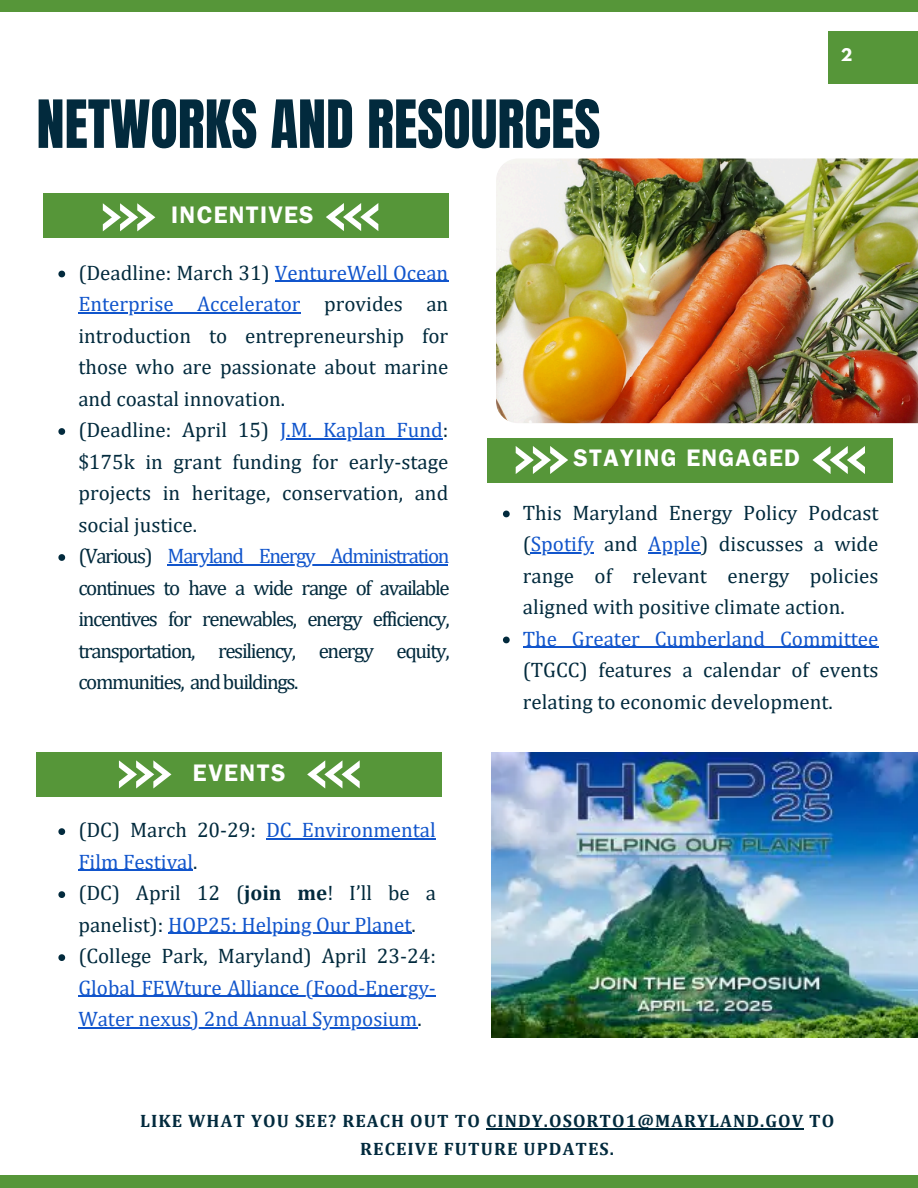
<style>
.page{position:relative;width:918px;height:1188px;background:#fff}
.page>*{position:absolute;margin:0;border:0;box-sizing:border-box;transform-origin:0 0}
.t1{font:56.4px "Anton";color:#022a3d}
.t2{font:24px "Franklin Gothic LT Pro Dm";letter-spacing:.05em;color:#fff}
.t3{font:21px/31.5px "Cambria";color:#022a3d}
.t4{font:21px/31.5px "Cambria";color:#15c}
.t5{font:700 18px/28.2px "Cambria";letter-spacing:.06em;color:#022a3d;text-align:center}
.t6{font:700 15.45px "League Spartan";color:#fff}
.s1{color:#15c}
.s2{color:#022a3d}
.s3{font-weight:700}
</style>
<div class="page">
<img style="left:496px;top:158px;width:422px;height:265px">
<div style="left:43px;top:194px;width:405px;height:44px;background:#569639"></div>
<div style="left:0;top:0;width:918px;height:12px;background:#569639"></div>
<div style="left:0;top:1175px;width:918px;height:13px;background:#569639"></div>
<div style="left:487px;top:438px;width:406px;height:44px;background:#569639"></div>
<div style="left:828px;top:32px;width:90px;height:52px;background:#569639"></div>
<img style="left:492px;top:752px;width:426px;height:285px">
<svg style="left:58px;top:271px;width:7px;height:6px"></svg>
<hr style="left:275px;top:281px;width:173px;height:1px;background:#15c">
<hr style="left:78px;top:312px;width:223px;height:1px;background:#15c">
<svg style="left:58px;top:428px;width:7px;height:7px"></svg>
<hr style="left:280px;top:438px;width:163px;height:1px;background:#15c">
<svg style="left:58px;top:554px;width:7px;height:7px"></svg>
<hr style="left:168px;top:564px;width:280px;height:1px;background:#15c">
<hr style="left:486px;top:1128px;width:234px;height:1px;background:#022a3d">
<hr style="left:720px;top:1128px;width:84px;height:1px;background:#022a3d">
<svg style="left:503px;top:511px;width:7px;height:6px"></svg>
<hr style="left:531px;top:552px;width:63px;height:1px;background:#15c">
<hr style="left:648px;top:552px;width:53px;height:1px;background:#15c">
<svg style="left:503px;top:637px;width:7px;height:6px"></svg>
<hr style="left:523px;top:647px;width:355px;height:1px;background:#15c">
<div style="left:36px;top:752px;width:406px;height:45px;background:#569639"></div>
<svg style="left:119px;top:760px;width:52px;height:29px"></svg>
<svg style="left:58px;top:828px;width:7px;height:7px"></svg>
<hr style="left:266px;top:838px;width:170px;height:2px;background:#15c">
<hr style="left:78px;top:870px;width:115px;height:1px;background:#15c">
<svg style="left:58px;top:891px;width:7px;height:7px"></svg>
<hr style="left:168px;top:933px;width:244px;height:1px;background:#15c">
<svg style="left:58px;top:954px;width:7px;height:7px"></svg>
<hr style="left:78px;top:996px;width:358px;height:1px;background:#15c">
<hr style="left:78px;top:1027px;width:339px;height:2px;background:#15c">
<svg style="left:307px;top:760px;width:52px;height:29px"></svg>
<svg style="left:103px;top:203px;width:52px;height:28px"></svg>
<svg style="left:326px;top:203px;width:52px;height:28px"></svg>
<svg style="left:516px;top:446px;width:52px;height:28px"></svg>
<svg style="left:812px;top:446px;width:53px;height:28px"></svg>
<p class="t1" style="left:36px;top:84px;width:565px">NETWORKS AND RESOURCES</p>
<p class="t2" style="left:171px;top:207px;width:144px">INCENTIVES</p>
<h1 class="t6" style="left:841px;top:47px;width:13px">2</h1>
<p class="t3" style="left:78px;top:256px;width:372px">(Deadline: March 31) <span class="s1">VentureWell Ocean</span></p>
<p class="t3" style="left:78px;top:288px;width:371px"><span class="s1">Enterprise Accelerator</span> provides an introduction to entrepreneurship for those who are passionate about marine and coastal innovation.<br>(Deadline: April 15)</p>
<h2 class="t3" style="left:78px;top:414px;width:371px;text-indent:202px"><span class="s1">J.M. Kaplan Fund</span>: $175k in grant funding for early-stage projects in heritage, conservation, and social justice.<br>(Various)</h2>
<p class="t3" style="left:78px;top:540px;width:373px;text-align:justify;text-indent:89px"><span class="s1">Maryland Energy Administration </span>continues to have a wide range of available incentives for renewables, energy efficiency, transportation, resiliency, energy equity, communities, and buildings.</p>
<p class="t2" style="left:193px;top:765px;width:94px">EVENTS</p>
<p class="t4" style="left:78px;top:814px;width:359px"><span class="s2">(DC) March 20-29:</span> DC Environmental<br>Film Festival<span class="s2">.</span></p>
<p class="t3" style="left:78px;top:877px;width:359px">(DC) April 12 (<span class="s3">join me</span>! I’ll be a panelist): <span class="s1">HOP25: Helping Our Planet</span>.</p>
<h2 class="t3" style="left:78px;top:940px;width:359px">(College Park, Maryland) April 23-24:</h2>
<p class="t4" style="left:78px;top:971px;width:359px">Global FEWture Alliance (Food-Energy-</p>
<p class="t4" style="left:78px;top:1003px;width:345px">Water nexus) 2nd Annual Symposium<span class="s2">.</span></p>
<p class="t2" style="left:574px;top:449px;width:228px">STAYING ENGAGED</p>
<p class="t3" style="left:523px;top:496px;width:357px">This Maryland Energy Policy Podcast (<span class="s1">Spotify</span> and</p>
<p class="t3" style="left:523px;top:528px;width:357px;text-indent:125px"><span class="s1">Apple</span>) discusses a wide range of relevant energy policies aligned with positive climate action.<br><span class="s1">The Greater Cumberland Committee </span>(TGCC) features a calendar of events relating to economic development.</p>
<h2 class="t5" style="left:140px;top:1106px;width:696px">LIKE WHAT YOU SEE? REACH OUT TO CINDY.OSORTO1@MARYLAND.GOV TO<br>RECEIVE FUTURE UPDATES.</h2>
</div>
